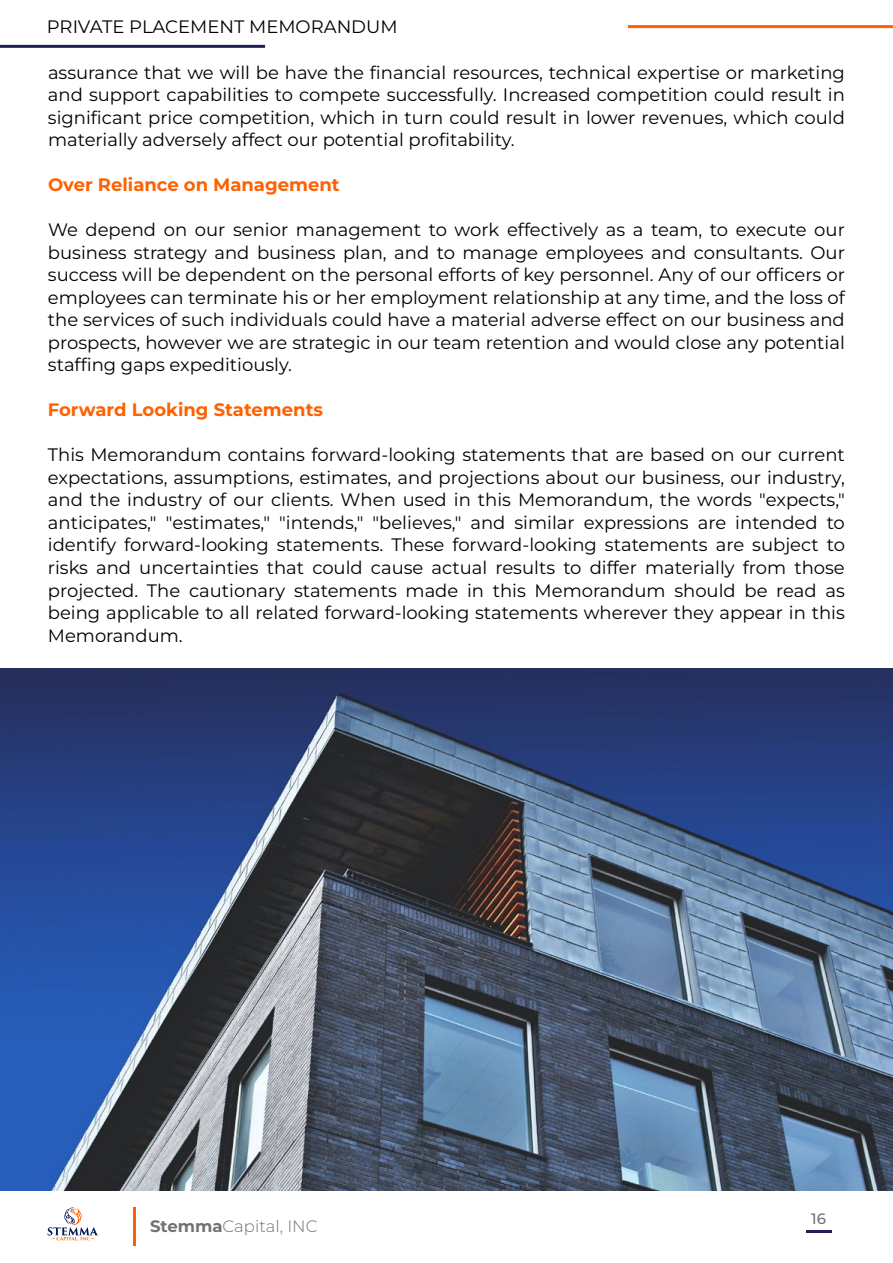
<style>
.page{position:relative;width:893px;height:1263px;background:#fff}
.page>*{position:absolute;margin:0;border:0;box-sizing:border-box;transform-origin:0 0}
.t1{font:18px/22.5px "Montserrat";color:#000;text-align:justify}
.t2{font:700 18px "Montserrat";color:#ff6100}
.t3{font:300 16.5px "Montserrat";color:#727272}
.t4{font:500 15px "Montserrat";color:#727272}
.s1{font-weight:700}
</style>
<div class="page">
<hr style="left:806px;top:1231px;width:26px;height:2px;background:#1f2256">
<hr style="left:628px;top:25px;width:265px;height:3px;background:#ff6100">
<hr style="left:0;top:45px;width:265px;height:3px;background:#1f2256">
<hr style="left:133px;top:1207px;width:2px;height:39px;background:#ff6100">
<svg style="left:48px;top:1207px;width:50px;height:34px"></svg>
<img style="left:0;top:668px;width:893px;height:523px">
<p class="t1" style="left:47px;top:15px;width:352px">PRIVATE PLACEMENT MEMORANDUM</p>
<p class="t1" style="left:48px;top:61px;width:799px">assurance that we will be have the financial resources, technical expertise or marketing and support capabilities to compete successfully. Increased competition could result in significant price competition, which in turn could result in lower revenues, which could materially adversely affect our potential profitability.</p>
<p class="t2" style="left:48px;top:173px;width:293px">Over Reliance on Management</p>
<p class="t1" style="left:48px;top:218px;width:799px">We depend on our senior management to work effectively as a team, to execute our business strategy and business plan, and to manage employees and consultants. Our success will be dependent on the personal efforts of key personnel. Any of our officers or employees can terminate his or her employment relationship at any time, and the loss of the services of such individuals could have a material adverse effect on our business and prospects, however we are strategic in our team retention and would close any potential staffing gaps expeditiously.</p>
<p class="t2" style="left:48px;top:398px;width:277px">Forward Looking Statements</p>
<p class="t1" style="left:48px;top:443px;width:799px">This Memorandum contains forward-looking statements that are based on our current expectations, assumptions, estimates, and projections about our business, our industry, and the industry of our clients. When used in this Memorandum, the words "expects," anticipates," "estimates," "intends," "believes," and similar expressions are intended to identify forward-looking statements. These forward-looking statements are subject to risks and uncertainties that could cause actual results to differ materially from those projected. The cautionary statements made in this Memorandum should be read as being applicable to all related forward-looking statements wherever they appear in this Memorandum.</p>
<p class="t3" style="left:150px;top:1215px;width:169px"><span class="s1">Stemma</span>Capital, INC</p>
<p class="t4" style="left:811px;top:1209px;width:16px">16</p>
</div>
